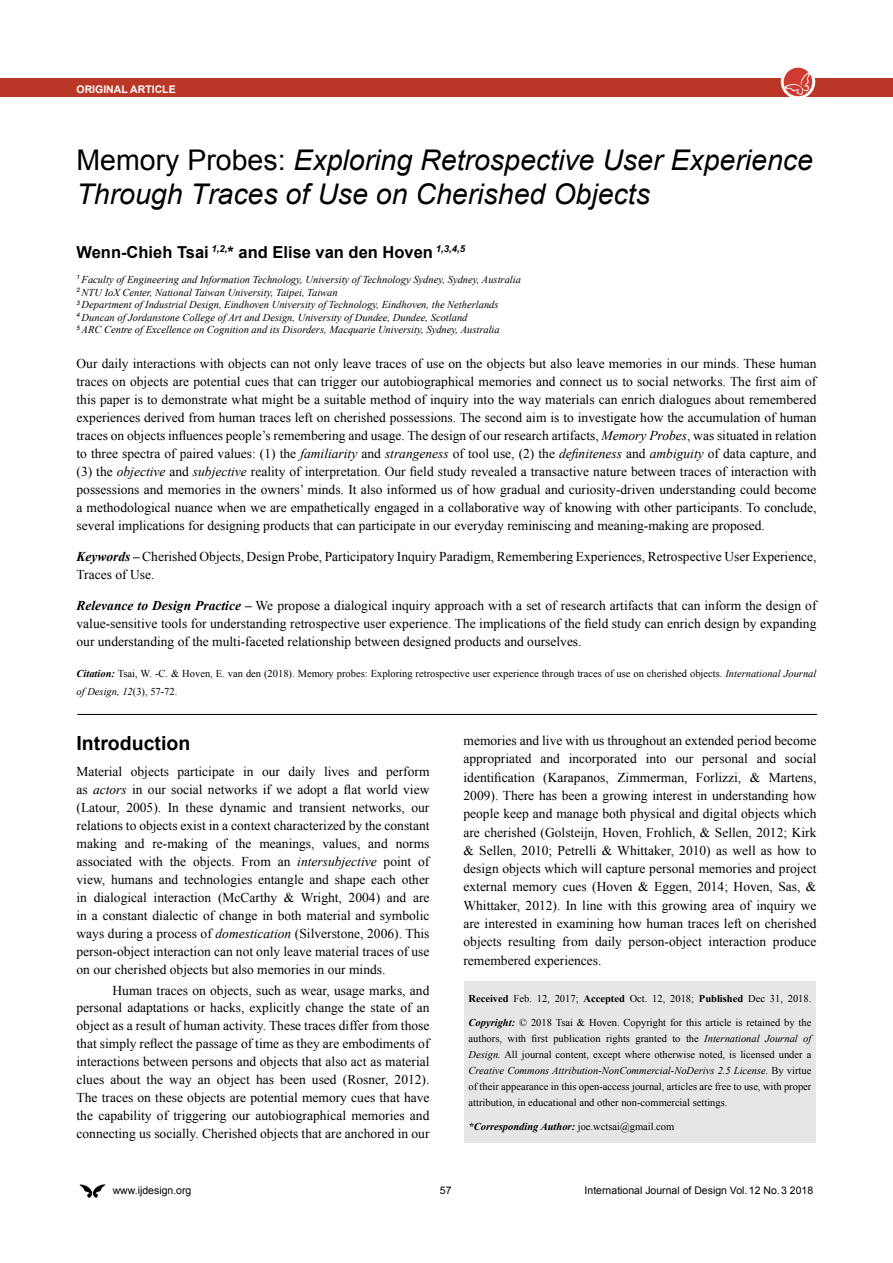
<style>
.page{position:relative;width:893px;height:1263px;background:#fff}
.page>*{position:absolute;margin:0;border:0;box-sizing:border-box;transform-origin:0 0}
.t1{font:italic 28.5px/34.2px "Arial";color:#000}
.t2{font:700 19.5px "Arial";color:#000}
.t3{font:700 16.5px "Arial";color:#000}
.t4{font:13.5px/18px "Times New Roman";color:#000;text-align:justify}
.t5{font:10.5px/15.9px "Times New Roman";color:#000}
.t6{font:italic 10.5px/12.6px "Times New Roman";color:#000}
.t7{font:10.5px "Arial";color:#000}
.t8{font:italic 700 10.5px "Times New Roman";color:#000}
.t9{font:700 10.5px "Arial";color:#fff}
.s1{font-style:normal}
.s2{font-style:italic}
.s3{font-weight:700;font-style:italic}
.s4{font-weight:700}
.s5{font-weight:400;font-style:normal}
</style>
<div class="page">
<svg style="left:80px;top:1184px;width:25px;height:14px"></svg>
<div style="left:0;top:78px;width:893px;height:19px;background:#ba3626"></div>
<svg style="left:781px;top:64px;width:34px;height:35px"></svg>
<div style="left:784px;top:68px;width:28px;height:28px;background:#ce3c31;border-radius:50%"></div>
<svg style="left:784px;top:72px;width:26px;height:23px"></svg>
<div style="left:464px;top:981px;width:352px;height:162px;background:#e5e6e5"></div>
<hr style="left:77px;top:714px;width:740px;height:1px;background:#000">
<p class="t9" style="left:77px;top:83px;width:101px">ORIGINAL ARTICLE</p>
<h1 class="t1" style="left:77px;top:143px;width:738px"><span class="s1">Memory Probes:</span> Exploring Retrospective User Experience<br>Through Traces of Use on Cherished Objects</h1>
<p class="t3" style="left:77px;top:243px;width:390px">Wenn-Chieh Tsai <sup>1,2,</sup>* and Elise van den Hoven <sup>1,3,4,5</sup></p>
<p class="t6" style="left:77px;top:273px;width:446px"><sup>1</sup> Faculty of Engineering and Information Technology, University of Technology Sydney, Sydney, Australia <sup>2</sup> NTU IoX Center, National Taiwan University, Taipei, Taiwan<br><sup>3</sup> Department of Industrial Design, Eindhoven University of Technology, Eindhoven, the Netherlands<br><sup>4</sup> Duncan of Jordanstone College of Art and Design, University of Dundee, Dundee, Scotland<br><sup>5</sup> ARC Centre of Excellence on Cognition and its Disorders, Macquarie University, Sydney, Australia</p>
<p class="t4" style="left:77px;top:355px;width:741px">Our daily interactions with objects can not only leave traces of use on the objects but also leave memories in our minds. These human traces on objects are potential cues that can trigger our autobiographical memories and connect us to social networks. The first aim of this paper is to demonstrate what might be a suitable method of inquiry into the way materials can enrich dialogues about remembered experiences derived from human traces left on cherished possessions. The second aim is to investigate how the accumulation of human traces on objects influences people’s remembering and usage. The design of our research artifacts, <span class="s2">Memory Probes</span>, was situated in relation to three spectra of paired values: (1) the <span class="s2">familiarity</span> and <span class="s2">strangeness</span> of tool use, (2) the <span class="s2">definiteness</span> and <span class="s2">ambiguity</span> of data capture, and (3) the <span class="s2">objective</span> and <span class="s2">subjective</span> reality of interpretation. Our field study revealed a transactive nature between traces of interaction with possessions and memories in the owners’ minds. It also informed us of how gradual and curiosity-driven understanding could become a methodological nuance when we are empathetically engaged in a collaborative way of knowing with other participants. To conclude, several implications for designing products that can participate in our everyday reminiscing and meaning-making are proposed.</p>
<p class="t4" style="left:77px;top:548px;width:741px"><span class="s3">Keywords –</span> Cherished Objects, Design Probe, Participatory Inquiry Paradigm, Remembering Experiences, Retrospective User Experience,<br>Traces of Use.</p>
<p class="t4" style="left:77px;top:596px;width:741px"><span class="s3">Relevance to Design Practice –</span> We propose a dialogical inquiry approach with a set of research artifacts that can inform the design of value-sensitive tools for understanding retrospective user experience. The implications of the field study can enrich design by expanding our understanding of the multi-faceted relationship between designed products and ourselves.</p>
<p class="t5" style="left:77px;top:664px;width:741px;line-height:18px"><span class="s3">Citation:</span> Tsai, W. -C. &amp; Hoven, E. van den (2018). Memory probes: Exploring retrospective user experience through traces of use on cherished objects. <span class="s2">International Journal of Design, 12</span>(3), 57-72.</p>
<h2 class="t2" style="left:77px;top:732px;width:115px">Introduction</h2>
<p class="t4" style="left:77px;top:763px;width:354px">Material objects participate in our daily lives and perform as <span class="s2">actors</span> in our social networks if we adopt a flat world view (Latour, 2005). In these dynamic and transient networks, our relations to objects exist in a context characterized by the constant making and re-making of the meanings, values, and norms associated with the objects. From an <span class="s2">intersubjective</span> point of view, humans and technologies entangle and shape each other in dialogical interaction (McCarthy &amp; Wright, 2004) and are in a constant dialectic of change in both material and symbolic ways during a process of <span class="s2">domestication</span> (Silverstone, 2006). This person-object interaction can not only leave material traces of use on our cherished objects but also memories in our minds.</p>
<p class="t4" style="left:77px;top:981px;width:354px;text-indent:36px">Human traces on objects, such as wear, usage marks, and personal adaptations or hacks, explicitly change the state of an object as a result of human activity. These traces differ from those that simply reflect the passage of time as they are embodiments of interactions between persons and objects that also act as material clues about the way an object has been used (Rosner, 2012).<br>The traces on these objects are potential memory cues that have the capability of triggering our autobiographical memories and connecting us socially. Cherished objects that are anchored in our</p>
<p class="t4" style="left:463px;top:731px;width:354px">memories and live with us throughout an extended period become appropriated and incorporated into our personal and social identification (Karapanos, Zimmerman, Forlizzi, &amp; Martens, 2009). There has been a growing interest in understanding how people keep and manage both physical and digital objects which are cherished (Golsteijn, Hoven, Frohlich, &amp; Sellen, 2012; Kirk &amp; Sellen, 2010; Petrelli &amp; Whittaker, 2010) as well as how to design objects which will capture personal memories and project external memory cues (Hoven &amp; Eggen, 2014; Hoven, Sas, &amp; Whittaker, 2012). In line with this growing area of inquiry we are interested in examining how human traces left on cherished objects resulting from daily person-object interaction produce remembered experiences.</p>
<p class="t5" style="left:468px;top:990px;width:344px"><span class="s4">Received</span> Feb. 12, 2017; <span class="s4">Accepted</span> Oct. 12, 2018; <span class="s4">Published</span> Dec 31, 2018.</p>
<p class="t5" style="left:468px;top:1014px;width:344px;text-align:justify"><span class="s3">Copyright:</span> © 2018 Tsai &amp; Hoven. Copyright for this article is retained by the authors, with first publication rights granted to the <span class="s2">International Journal of Design.</span> All journal content, except where otherwise noted, is licensed under a <span class="s2">Creative Commons Attribution-NonCommercial-NoDerivs 2.5 License.</span> By virtue of their appearance in this open-access journal, articles are free to use, with proper attribution, in educational and other non-commercial settings.</p>
<p class="t8" style="left:468px;top:1121px;width:207px">*Corresponding Author: <span class="s5">joe.wctsai@gmail.com</span></p>
<p class="t7" style="left:113px;top:1185px;width:80px">www.ijdesign.org</p>
<p class="t7" style="left:440px;top:1185px;width:13px">57</p>
<p class="t7" style="left:585px;top:1185px;width:230px">International Journal of Design Vol. 12 No. 3 2018</p>
</div>
